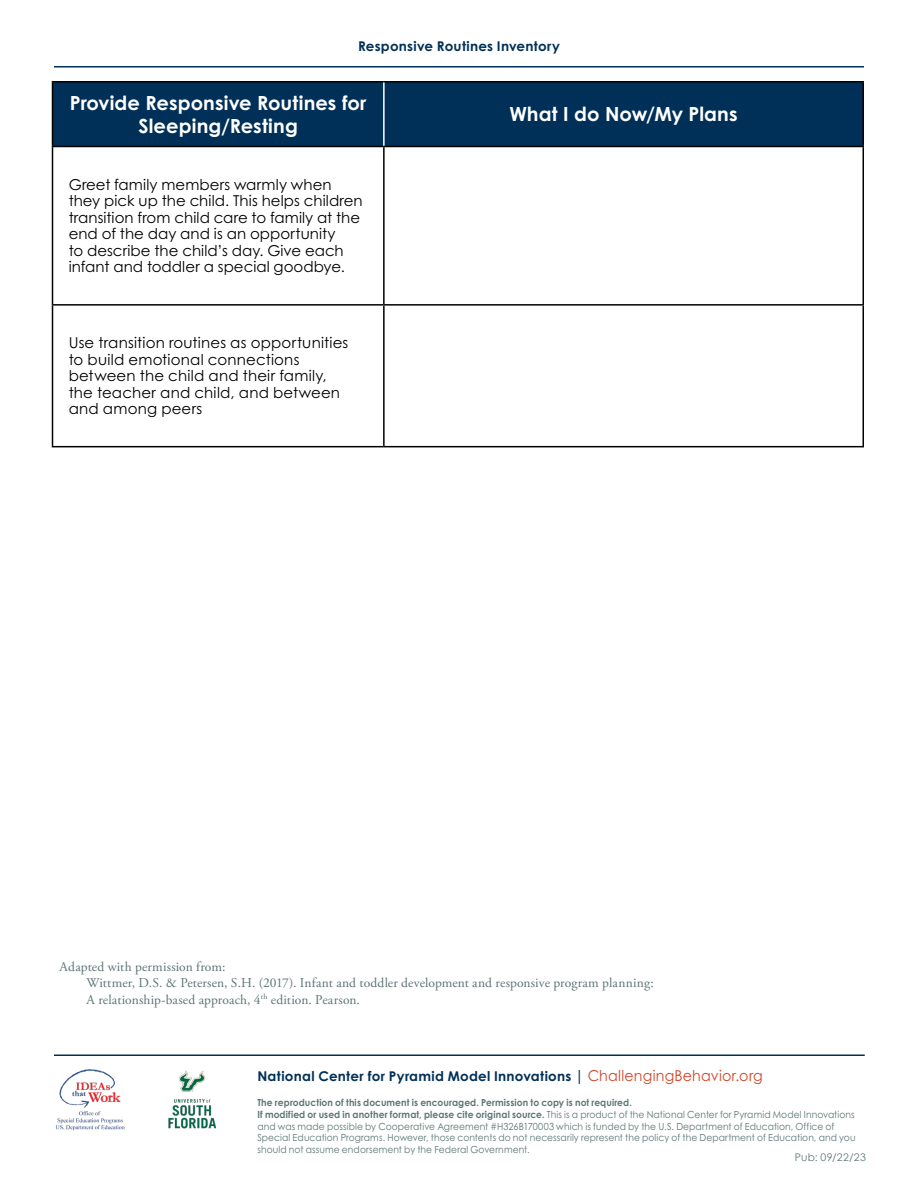
<style>
.page{position:relative;width:918px;height:1188px;background:#fff}
.page>*{position:absolute;margin:0;border:0;box-sizing:border-box;transform-origin:0 0}
.Heading_2_-_Boxes{font:700 19.5px/23.4px "Century Gothic Pro";letter-spacing:.005em;color:#fff;text-align:center}
.Paragraph_-_table{font:15px/16.5px "Century Gothic Pro";letter-spacing:.005em;color:#000}
.Footnote{font:13.5px/16.2px "Adobe Garamond Pro";letter-spacing:.01em;color:#5d7476}
.t1{font:700 13.5px "Century Gothic Pro";letter-spacing:.02em;color:#003057}
.t2{font:10.5px "Century Gothic";letter-spacing:.03em;color:#5c7775}
.t3{font:9.75px/11.7px "Century Gothic Pro";letter-spacing:.01em;color:#5c7775;scale:.94 1}
.s1{font-size:15px}
.s2{font-weight:400;font-size:15px;color:#d1462a}
.s3{font-weight:700}
</style>
<div class="page">
<hr style="left:54px;top:66px;width:810px;height:2px;background:#003057">
<div style="left:53px;top:82px;width:809px;height:64px;background:#003057"></div>
<hr style="left:52px;top:81px;width:332px;height:1px;background:#000">
<hr style="left:52px;top:82px;width:1px;height:64px;background:#000">
<hr style="left:384px;top:81px;width:480px;height:1px;background:#000">
<hr style="left:862px;top:82px;width:2px;height:64px;background:#000">
<hr style="left:52px;top:146px;width:332px;height:1px;background:#000">
<hr style="left:52px;top:147px;width:1px;height:157px;background:#000">
<hr style="left:384px;top:146px;width:480px;height:1px;background:#000">
<hr style="left:383px;top:147px;width:2px;height:157px;background:#000">
<hr style="left:862px;top:147px;width:2px;height:157px;background:#000">
<hr style="left:52px;top:304px;width:332px;height:2px;background:#000">
<hr style="left:52px;top:306px;width:1px;height:140px;background:#000">
<hr style="left:384px;top:304px;width:480px;height:2px;background:#000">
<hr style="left:383px;top:306px;width:2px;height:140px;background:#000">
<hr style="left:862px;top:306px;width:2px;height:140px;background:#000">
<hr style="left:52px;top:446px;width:332px;height:1px;background:#000">
<hr style="left:384px;top:446px;width:480px;height:1px;background:#000">
<hr style="left:383px;top:82px;width:2px;height:64px;background:#fff">
<hr style="left:54px;top:1054px;width:811px;height:2px;background:#003057">
<img style="left:55px;top:1069px;width:70px;height:62px">
<img style="left:168px;top:1070px;width:49px;height:59px">
<h3 class="t1" style="left:358px;top:38px;width:203px">Responsive Routines Inventory</h3>
<h2 class="Heading_2_-_Boxes" style="left:70px;top:91px;width:298px">Provide Responsive Routines for<br>Sleeping/Resting</h2>
<h2 class="Heading_2_-_Boxes" style="left:509px;top:102px;width:230px">What I do Now/My Plans</h2>
<p class="Paragraph_-_table" style="left:69px;top:176px;width:296px">Greet family members warmly when they pick up the child. This helps children transition from child care to family at the end of the day and is an opportunity<br>to describe the child’s day. Give each infant and toddler a special goodbye.</p>
<p class="Paragraph_-_table" style="left:69px;top:334px;width:281px">Use transition routines as opportunities to build emotional connections between the child and their family, the teacher and child, and between and among peers</p>
<p class="Footnote" style="left:60px;top:959px;width:168px">Adapted with permission from:</p>
<p class="Footnote" style="left:87px;top:975px;width:569px">Wittmer, D.S. &amp; Petersen, S.H. (2017). Infant and toddler development and responsive program planning:<br>A relationship-based approach, 4<sup>th</sup> edition. Pearson.</p>
<p class="t1" style="left:257px;top:1068px;width:507px">National Center for Pyramid Model Innovations <span class="s1">|</span> <span class="s2">ChallengingBehavior.org</span></p>
<p class="t3" style="left:257px;top:1097px;width:638px"><span class="s3">The reproduction of this document is encouraged. Permission to copy is not required.<br>If modified or used in another format, please cite original source.</span> This is a product of the National Center for Pyramid Model Innovations and was made possible by Cooperative Agreement #H326B170003 which is funded by the U.S. Department of Education, Office of Special Education Programs. However, those contents do not necessarily represent the policy of the Department of Education, and you should not assume endorsement by the Federal Government.</p>
<p class="t2" style="left:795px;top:1150px;width:73px">Pub: 09/22/23</p>
</div>
